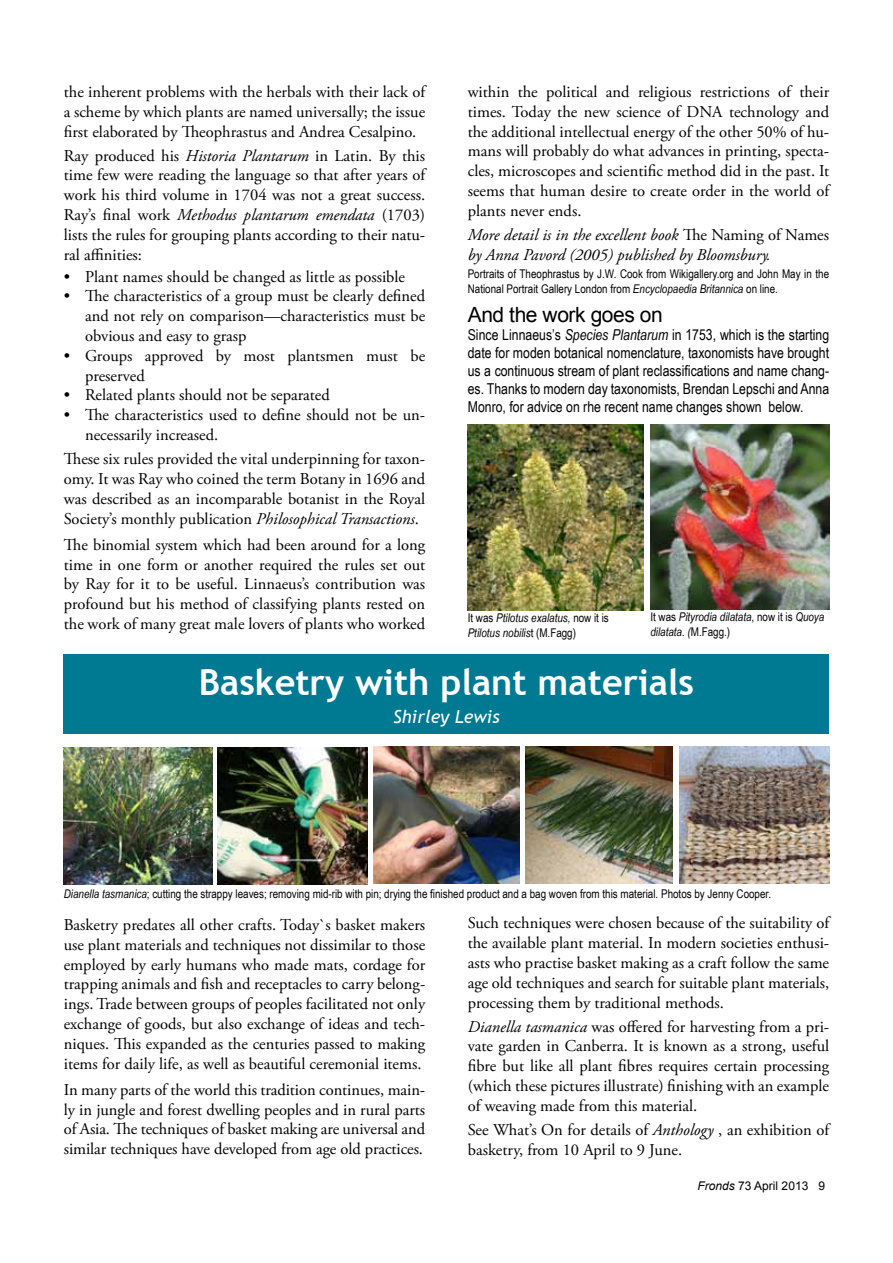
<style>
.page{position:relative;width:893px;height:1263px;background:#fff}
.page>*{position:absolute;margin:0;border:0;box-sizing:border-box;transform-origin:0 0}
.t1{font:700 36px "Trebuchet MS";color:#fff}
.t2{font:21px "Arial";letter-spacing:-.02em;color:#000}
.t3{font:italic 18px "Trebuchet MS";color:#fff}
.t4{font:16.5px/19.8px "Adobe Garamond Pro";color:#000;text-align:justify}
.t5{font:italic 16.5px/19.8px "Adobe Garamond Pro";color:#000}
.t6{font:15px/18px "Arial Narrow";color:#000;text-align:justify}
.t7{font:12px/14.4px "Arial Narrow";color:#000}
.t8{font:italic 12px/14.4px "Arial Narrow";color:#000}
.t9{font:12px "Arial";color:#000}
.s1{font-style:italic}
.s2{font-style:normal}
</style>
<div class="page">
<div style="left:64px;top:655px;width:765px;height:79px;background:#007a93"></div>
<img style="left:650px;top:424px;width:179px;height:185px">
<img style="left:468px;top:424px;width:176px;height:186px">
<img style="left:64px;top:748px;width:148px;height:137px">
<img style="left:218px;top:747px;width:150px;height:137px">
<img style="left:373px;top:746px;width:147px;height:137px">
<img style="left:526px;top:746px;width:147px;height:137px">
<img style="left:679px;top:746px;width:150px;height:137px">
<p class="t4" style="left:64px;top:82px;width:363px">the inherent problems with the herbals with their lack of a scheme by which plants are named universally; the issue first elaborated by Theophrastus and Andrea Cesalpino.</p>
<p class="t4" style="left:64px;top:146px;width:363px">Ray produced his <span class="s1">Historia Plantarum</span> in Latin. By this time few were reading the language so that after years of work his third volume in 1704 was not a great success.<br>Ray’s final work <span class="s1">Methodus plantarum emendata</span> (1703) lists the rules for grouping plants according to their natu&shy;ral affinities:</p>
<p class="t4" style="left:64px;top:267px;width:343px">• Plant names should be changed as little as possible</p>
<p class="t4" style="left:85px;top:287px;width:342px;text-indent:-21px">• The characteristics of a group must be clearly defined and not rely on comparison—characteristics must be obvious and easy to grasp</p>
<p class="t4" style="left:85px;top:346px;width:342px;text-indent:-21px">• Groups approved by most plantsmen must be preserved</p>
<p class="t4" style="left:64px;top:386px;width:268px">• Related plants should not be separated</p>
<p class="t4" style="left:85px;top:406px;width:342px;text-indent:-21px">• The characteristics used to define should not be un&shy;necessarily increased.</p>
<p class="t4" style="left:64px;top:449px;width:363px">These six rules provided the vital underpinning for taxon&shy;omy. It was Ray who coined the term Botany in 1696 and was described as an incomparable botanist in the Royal Society’s monthly publication <span class="s1">Philosophical Transactions</span>.</p>
<p class="t4" style="left:64px;top:535px;width:363px">The binomial system which had been around for a long time in one form or another required the rules set out by Ray for it to be useful. Linnaeus’s contribution was profound but his method of classifying plants rested on the work of many great male lovers of plants who worked</p>
<p class="t4" style="left:468px;top:82px;width:363px">within the political and religious restrictions of their times. Today the new science of DNA technology and the additional intellectual energy of the other 50% of hu&shy;mans will probably do what advances in printing, specta&shy;cles, microscopes and scientific method did in the past. It seems that human desire to create order in the world of plants never ends.</p>
<p class="t5" style="left:468px;top:225px;width:363px">More detail is in the excellent book <span class="s2">The Naming of Names </span>by Anna Pavord (2005) published by Bloomsbury.</p>
<p class="t7" style="left:468px;top:266px;width:363px">Portraits of Theophrastus by J.W. Cook from Wikigallery.org and John May in the<br>National Portrait Gallery London from <span class="s1">Encyclopaedia Britannica</span> on line.</p>
<p class="t2" style="left:468px;top:301px;width:197px">And the work goes on</p>
<p class="t6" style="left:468px;top:325px;width:363px">Since Linnaeus’s <span class="s1">Species Plantarum</span> in 1753, which is the starting date for moden botanical nomenclature, taxonomists have brought us a continuous stream of plant reclassifications and name chang&shy;es. Thanks to modern day taxonomists, Brendan Lepschi and Anna Monro, for advice on rhe recent name changes shown below.</p>
<p class="t8" style="left:468px;top:610px;width:143px"><span class="s2">It was</span> Ptilotus exalatus, <span class="s2">now it is<br></span>Ptilotus nobilis<span class="s2">t (M.Fagg)</span></p>
<p class="t8" style="left:650px;top:609px;width:175px"><span class="s2">It was</span> Pityrodia dilatata<span class="s2">, now it is</span> Quoya dilatata. (<span class="s2">M.Fagg.)</span></p>
<h1 class="t1" style="left:199px;top:660px;width:497px">Basketry with plant materials</h1>
<p class="t3" style="left:393px;top:706px;width:108px">Shirley Lewis</p>
<p class="t7" style="left:64px;top:886px;width:709px"><span class="s1">Dianella tasmanica</span>; cutting the strappy leaves; removing mid-rib with pin; drying the finished product and a bag woven from this material. Photos by Jenny Cooper.</p>
<p class="t4" style="left:64px;top:915px;width:363px">Basketry predates all other crafts. Today`s basket makers use plant materials and techniques not dissimilar to those employed by early humans who made mats, cordage for trapping animals and fish and receptacles to carry belong&shy;ings. Trade between groups of peoples facilitated not only exchange of goods, but also exchange of ideas and tech&shy;niques. This expanded as the centuries passed to making items for daily life, as well as beautiful ceremonial items.</p>
<p class="t4" style="left:64px;top:1080px;width:363px">In many parts of the world this tradition continues, main&shy;ly in jungle and forest dwelling peoples and in rural parts of Asia. The techniques of basket making are universal and similar techniques have developed from age old practices.</p>
<p class="t4" style="left:468px;top:914px;width:363px">Such techniques were chosen because of the suitability of the available plant material. In modern societies enthusi&shy;asts who practise basket making as a craft follow the same age old techniques and search for suitable plant materials, processing them by traditional methods.</p>
<p class="t4" style="left:468px;top:1017px;width:363px"><span class="s1">Dianella tasmanica</span> was offered for harvesting from a pri&shy;vate garden in Canberra. It is known as a strong, useful fibre but like all plant fibres requires certain processing (which these pictures illustrate) finishing with an example of weaving made from this material.</p>
<p class="t4" style="left:468px;top:1120px;width:363px">See What’s On for details of <span class="s1">Anthology</span> , an exhibition of basketry, from 10 April to 9 June.</p>
<p class="t9" style="left:698px;top:1177px;width:129px"><span class="s1">Fronds</span> 73 April 2013 9</p>
</div>
